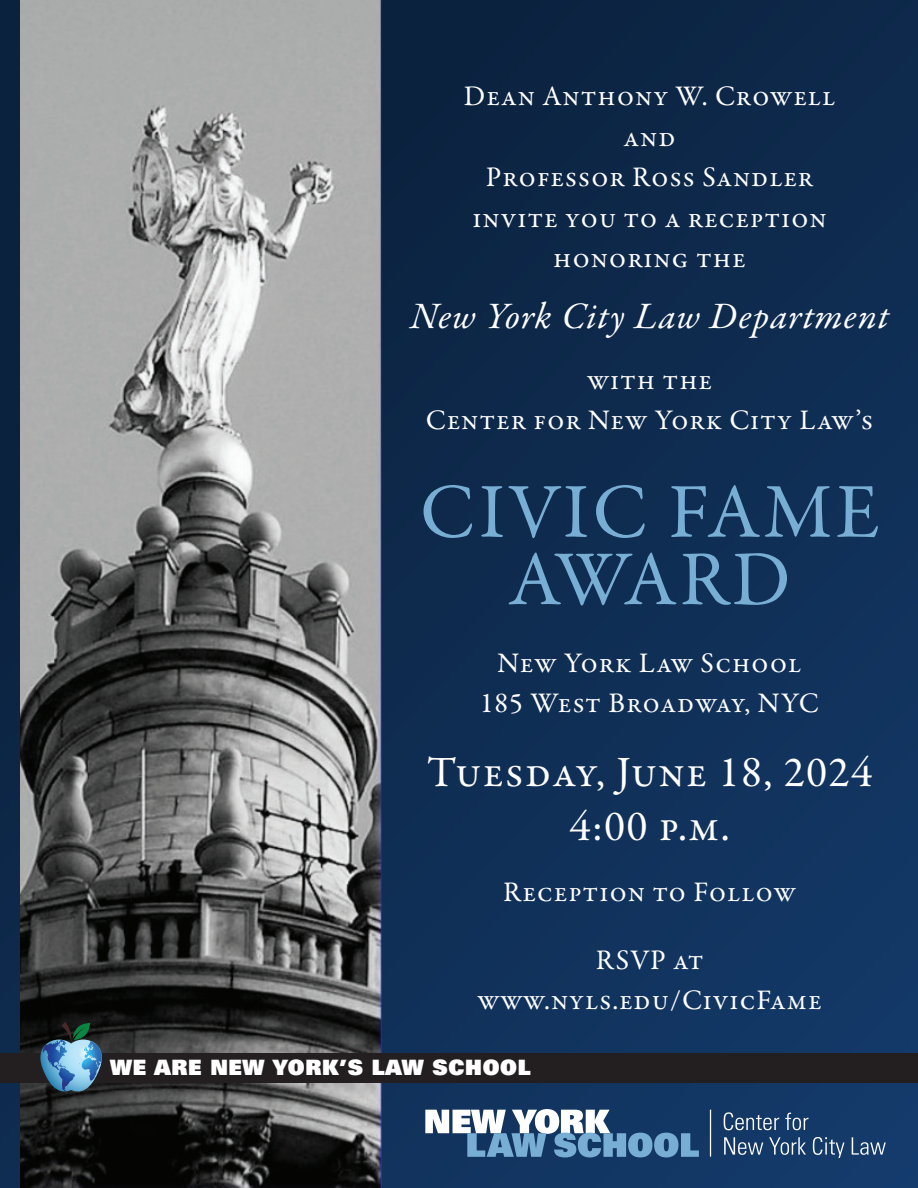
<style>
.page{position:relative;width:918px;height:1188px;background:#fff}
.page>*{position:absolute;margin:0;border:0;box-sizing:border-box;transform-origin:0 0}
.t1{font:78px/67.5px "Garamond Premr Pro";letter-spacing:.04em;color:#78add4;text-align:center}
.t2{font:43.5px/54px "Garamond Premr Pro";letter-spacing:.03em;color:#fff;text-align:center}
.t3{font:italic 37.5px "Garamond Premr Pro";letter-spacing:.025em;color:#fff}
.t4{font:28.5px/40.5px "Garamond Premr Pro";letter-spacing:.03em;color:#fff;text-align:center}
.t5{font:21.15px "Univers LT Std X Black";letter-spacing:.03em;color:#fff}
</style>
<div class="page">
<div style="left:0;top:0;width:918px;height:1188px;background:linear-gradient(to bottom,#0d2543,#133764)"></div>
<img style="left:21px;top:0;width:360px;height:1188px">
<svg style="left:425px;top:1109px;width:274px;height:48px"></svg>
<svg style="left:724px;top:1112px;width:55px;height:18px"></svg>
<svg style="left:785px;top:1113px;width:23px;height:17px"></svg>
<svg style="left:724px;top:1137px;width:39px;height:18px"></svg>
<svg style="left:769px;top:1137px;width:37px;height:18px"></svg>
<svg style="left:813px;top:1137px;width:31px;height:20px"></svg>
<svg style="left:852px;top:1137px;width:34px;height:18px"></svg>
<hr style="left:710px;top:1110px;width:1px;height:47px;background:#fff">
<div style="left:0;top:1053px;width:918px;height:30px;background:#231f20"></div>
<svg style="left:40px;top:1021px;width:62px;height:75px;background:#446a81"></svg>
<p class="t4" style="left:464px;top:77px;width:373px">Dean Anthony W. Crowell and<br>Professor Ross Sandler invite you to a reception honoring the</p>
<h3 class="t3" style="left:410px;top:293px;width:480px">New York City Law Department</h3>
<p class="t4" style="left:426px;top:360px;width:449px">with the<br>Center for New York City Law’s</p>
<h1 class="t1" style="left:420px;top:480px;width:461px">CIVIC FAME<br>AWARD</h1>
<p class="t4" style="left:480px;top:643px;width:341px">New York Law School<br>185 West Broadway, NYC</p>
<h2 class="t2" style="left:427px;top:747px;width:447px">Tuesday, June 18, 2024<br>4:00 p.m.</h2>
<p class="t4" style="left:503px;top:873px;width:294px">Reception to Follow</p>
<p class="t4" style="left:477px;top:940px;width:346px">RSVP at www.nyls.edu/CivicFame</p>
<p class="t5" style="left:110px;top:1054px;width:422px">WE ARE NEW YORK’S LAW SCHOOL</p>
</div>
